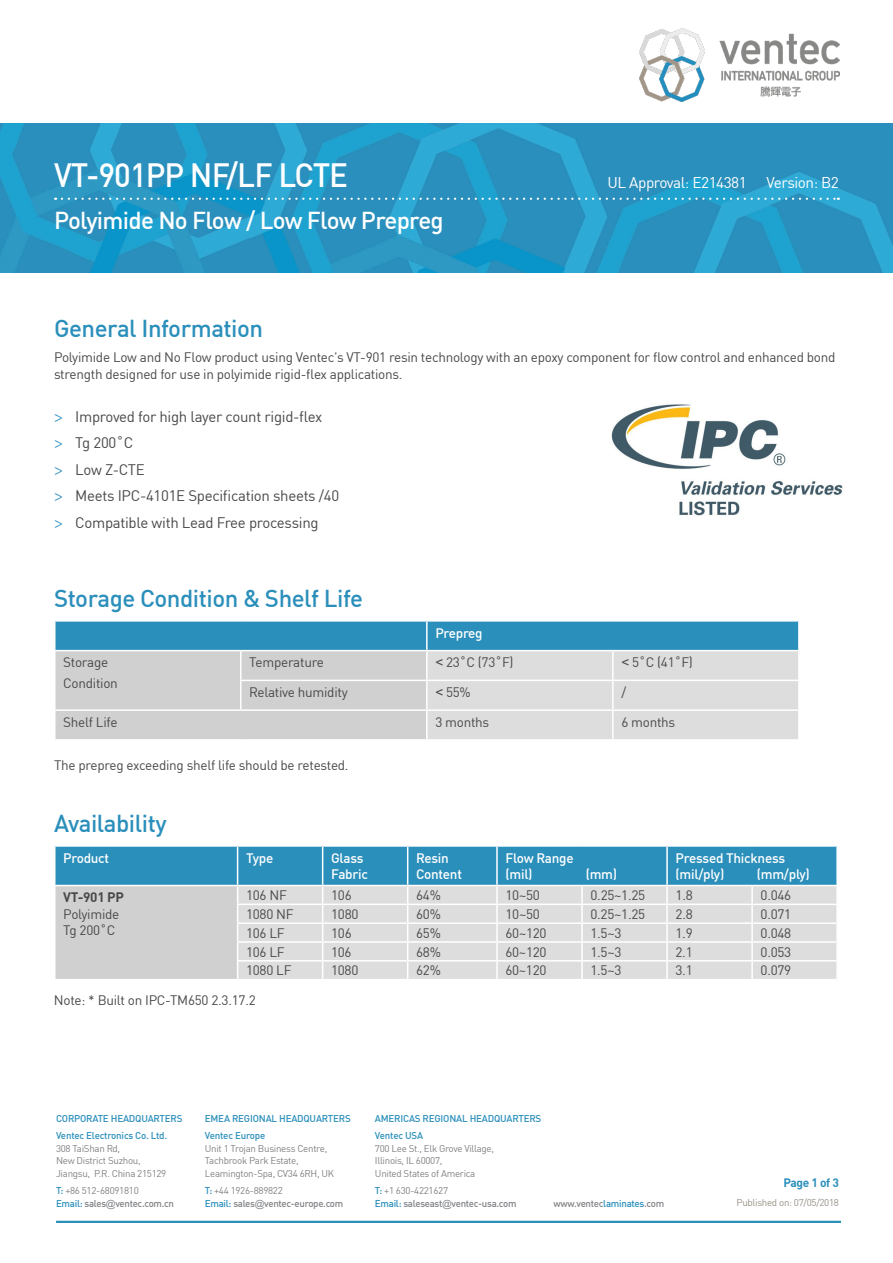
<style>
.page{position:relative;width:893px;height:1263px;background:#fff}
.page>*{position:absolute;margin:0;border:0;box-sizing:border-box;transform-origin:0 0}
.t1{font:500 33px "DINOT";letter-spacing:-.03em;color:#fff;scale:.95 1}
.t2{font:500 24px "DINOT";letter-spacing:-.02em;color:#2b8fbb}
.t3{font:500 24px "DINOT";letter-spacing:-.03em;color:#fff}
.t4{font:15.3px "DINOT";letter-spacing:-.03em;color:#fff}
.t5{font:15px/26.5px "DINOT";letter-spacing:-.02em;color:#474847}
.t6{font:13.5px/16.5px "DINOT";letter-spacing:-.02em;color:#474847}
.t7{font:500 13.5px/16.5px "DINOT";letter-spacing:-.02em;color:#fff}
.t8{font:700 13.5px "DINOT";letter-spacing:-.02em;color:#474847}
.t9{font:700 12px "DINOT";letter-spacing:-.03em;color:#2b8fbb}
.t10{font:9.75px/12.8px "DINOT";letter-spacing:-.03em;color:#808285}
.t11{font:500 9.75px/12.8px "DINOT";letter-spacing:-.03em;color:#808285}
.t12{font:500 9.75px/17px "DINOT";letter-spacing:-.02em;color:#2b8fbb}
.t13{font:9.75px "DINOT";letter-spacing:-.03em;color:#989085}
.s1{font-family:"Myriad Pro";color:#2b8fbb}
.s2{font-family:"Arial"}
.s3{color:#2b8fbb}
.s4{font-weight:400}
.s5{font-family:"Arial";font-weight:400}
</style>
<div class="page">
<svg style="left:56px;top:622px;width:742px;height:117px;background:#abc5cf"></svg>
<hr style="left:426px;top:622px;width:2px;height:28px;background:#fff">
<hr style="left:426px;top:711px;width:2px;height:28px;background:#fff">
<hr style="left:612px;top:711px;width:2px;height:28px;background:#fff">
<hr style="left:54px;top:650px;width:187px;height:1px;background:#fff">
<hr style="left:54px;top:709px;width:187px;height:2px;background:#fff">
<hr style="left:241px;top:650px;width:186px;height:1px;background:#fff">
<hr style="left:240px;top:651px;width:2px;height:29px;background:#fff">
<hr style="left:240px;top:680px;width:187px;height:1px;background:#fff">
<hr style="left:240px;top:681px;width:2px;height:28px;background:#fff">
<hr style="left:241px;top:709px;width:186px;height:2px;background:#fff">
<hr style="left:427px;top:650px;width:186px;height:1px;background:#fff">
<hr style="left:426px;top:651px;width:2px;height:29px;background:#fff">
<hr style="left:427px;top:680px;width:186px;height:1px;background:#fff">
<hr style="left:426px;top:681px;width:2px;height:28px;background:#fff">
<hr style="left:427px;top:709px;width:186px;height:2px;background:#fff">
<hr style="left:613px;top:650px;width:187px;height:1px;background:#fff">
<hr style="left:612px;top:651px;width:2px;height:29px;background:#fff">
<hr style="left:613px;top:680px;width:187px;height:1px;background:#fff">
<hr style="left:612px;top:681px;width:2px;height:28px;background:#fff">
<hr style="left:613px;top:709px;width:187px;height:2px;background:#fff">
<svg style="left:54px;top:846px;width:784px;height:133px;background:#aac7d2"></svg>
<img style="left:0;top:123px;width:893px;height:149px">
<svg style="left:62px;top:198px;width:777px;height:2px;background:#5cb2d3"></svg>
<img style="left:639px;top:29px;width:200px;height:72px">
<img style="left:612px;top:404px;width:230px;height:112px">
<hr style="left:56px;top:1221px;width:785px;height:2px;background:#2b8fbb">
<h1 class="t1" style="left:54px;top:149px;width:311px">VT-901PP NF/LF LCTE</h1>
<h2 class="t3" style="left:54px;top:202px;width:391px">Polyimide No Flow / Low Flow Prepreg</h2>
<p class="t4" style="left:607px;top:170px;width:141px">UL Approval: E214381</p>
<p class="t4" style="left:766px;top:170px;width:74px">Version: B2</p>
<h2 class="t2" style="left:54px;top:310px;width:211px">General Information</h2>
<p class="t6" style="left:54px;top:348px;width:783px">Polyimide Low and No Flow product using Ventec’s VT-901 resin technology with an epoxy component for flow control and enhanced bond strength designed for use in polyimide rigid-flex applications.</p>
<p class="t5" style="left:54px;top:402px;width:287px"><span class="s1">&gt;</span> Improved for high layer count rigid-flex<br><span class="s1">&gt;</span> Tg 200˚C<br><span class="s1">&gt;</span> Low Z-CTE<br><span class="s1">&gt;</span> Meets IPC-4101E Specification sheets /40 <span class="s1">&gt;</span> Compatible with Lead Free processing</p>
<h2 class="t2" style="left:54px;top:580px;width:311px">Storage Condition &amp; Shelf Life</h2>
<p class="t7" style="left:435px;top:623px;width:49px">Prepreg</p>
<p class="t6" style="left:63px;top:651px;width:56px;line-height:20.7px">Storage<br>Condition</p>
<p class="t6" style="left:249px;top:653px;width:76px">Temperature</p>
<p class="t6" style="left:435px;top:653px;width:80px"><span class="s2">&lt;</span> 23˚C (73˚F)</p>
<p class="t6" style="left:621px;top:653px;width:73px"><span class="s2">&lt;</span> 5˚C (41˚F)</p>
<p class="t6" style="left:249px;top:683px;width:100px">Relative humidity</p>
<p class="t6" style="left:435px;top:683px;width:37px"><span class="s2">&lt;</span> 55%</p>
<p class="t6" style="left:621px;top:683px;width:6px">/</p>
<p class="t6" style="left:63px;top:712px;width:56px">Shelf Life</p>
<p class="t6" style="left:435px;top:712px;width:55px">3 months</p>
<p class="t6" style="left:621px;top:712px;width:55px">6 months</p>
<p class="t6" style="left:54px;top:756px;width:296px">The prepreg exceeding shelf life should be retested.</p>
<h2 class="t2" style="left:54px;top:805px;width:114px">Availability</h2>
<p class="t7" style="left:63px;top:848px;width:47px">Product</p>
<p class="t7" style="left:246px;top:848px;width:29px">Type</p>
<p class="t7" style="left:331px;top:848px;width:38px">Glass<br>Fabric</p>
<p class="t7" style="left:416px;top:848px;width:47px">Resin<br>Content</p>
<p class="t7" style="left:505px;top:848px;width:70px">Flow Range (mil)</p>
<p class="t7" style="left:586px;top:865px;width:33px">(mm)</p>
<p class="t7" style="left:676px;top:848px;width:111px">Pressed Thickness (mil/ply)</p>
<p class="t7" style="left:757px;top:865px;width:55px">(mm/ply)</p>
<p class="t6" style="left:246px;top:886px;width:42px">106 NF</p>
<p class="t6" style="left:331px;top:886px;width:22px">106</p>
<p class="t6" style="left:416px;top:886px;width:26px">64%</p>
<p class="t6" style="left:505px;top:886px;width:36px">10~50</p>
<p class="t6" style="left:590px;top:886px;width:56px">0.25~1.25</p>
<p class="t6" style="left:676px;top:886px;width:19px">1.8</p>
<p class="t6" style="left:761px;top:886px;width:32px">0.046</p>
<p class="t6" style="left:246px;top:905px;width:49px">1080 NF</p>
<p class="t6" style="left:331px;top:905px;width:29px">1080</p>
<p class="t6" style="left:416px;top:905px;width:26px">60%</p>
<p class="t6" style="left:505px;top:905px;width:36px">10~50</p>
<p class="t6" style="left:590px;top:905px;width:56px">0.25~1.25</p>
<p class="t6" style="left:675px;top:905px;width:19px">2.8</p>
<p class="t6" style="left:761px;top:905px;width:32px">0.071</p>
<p class="t6" style="left:246px;top:923px;width:40px">106 LF</p>
<p class="t6" style="left:331px;top:923px;width:22px">106</p>
<p class="t6" style="left:416px;top:923px;width:26px">65%</p>
<p class="t6" style="left:505px;top:923px;width:43px">60~120</p>
<p class="t6" style="left:590px;top:923px;width:32px">1.5~3</p>
<p class="t6" style="left:675px;top:923px;width:19px">1.9</p>
<p class="t6" style="left:761px;top:923px;width:32px">0.048</p>
<p class="t6" style="left:246px;top:942px;width:40px">106 LF</p>
<p class="t6" style="left:331px;top:942px;width:22px">106</p>
<p class="t6" style="left:416px;top:942px;width:26px">68%</p>
<p class="t6" style="left:505px;top:942px;width:43px">60~120</p>
<p class="t6" style="left:590px;top:942px;width:32px">1.5~3</p>
<p class="t6" style="left:675px;top:942px;width:19px">2.1</p>
<p class="t6" style="left:761px;top:942px;width:32px">0.053</p>
<p class="t6" style="left:246px;top:961px;width:47px">1080 LF</p>
<p class="t6" style="left:331px;top:961px;width:29px">1080</p>
<p class="t6" style="left:416px;top:961px;width:26px">62%</p>
<p class="t6" style="left:505px;top:961px;width:43px">60~120</p>
<p class="t6" style="left:590px;top:961px;width:32px">1.5~3</p>
<p class="t6" style="left:675px;top:961px;width:19px">3.1</p>
<p class="t6" style="left:760px;top:961px;width:32px">0.079</p>
<p class="t6" style="left:54px;top:991px;width:203px">Note: * Built on IPC-TM650 2.3.17.2</p>
<p class="t8" style="left:63px;top:887px;width:62px">VT-901 PP</p>
<p class="t6" style="left:63px;top:904px;width:58px">Polyimide<br>Tg 200˚C</p>
<p class="t12" style="left:56px;top:1109px;width:128px">CORPORATE HEADQUARTERS<br>Ventec Electronics Co. Ltd.</p>
<p class="t10" style="left:56px;top:1141px;width:112px">308 TaiShan Rd,<br>New District Suzhou,<br>Jiangsu, P.R. China 215129</p>
<p class="t11" style="left:56px;top:1183px;width:119px"><span class="s3">T:</span> <span class="s4">+86 512-68091810<br></span><span class="s3">Email:</span> sales<span class="s5">@</span>ventec.com.cn</p>
<p class="t12" style="left:205px;top:1109px;width:147px">EMEA REGIONAL HEADQUARTERS<br>Ventec Europe</p>
<p class="t10" style="left:205px;top:1141px;width:131px">Unit 1 Trojan Business Centre,<br>Tachbrook Park Estate,<br>Leamington-Spa, CV34 6RH, UK</p>
<p class="t11" style="left:205px;top:1183px;width:140px"><span class="s3">T:</span> <span class="s4">+44 1926-889822<br></span><span class="s3">Email:</span> sales<span class="s5">@</span>ventec-europe.com</p>
<p class="t12" style="left:375px;top:1109px;width:168px">AMERICAS REGIONAL HEADQUARTERS<br>Ventec USA</p>
<p class="t10" style="left:375px;top:1141px;width:121px">700 Lee St., Elk Grove Village,<br>Illinois, IL 60007,<br>United States of America</p>
<p class="t11" style="left:375px;top:1183px;width:143px"><span class="s3">T:</span> <span class="s4">+1 630-4221627<br></span><span class="s3">Email:</span> saleseast<span class="s5">@</span>ventec-usa.com</p>
<p class="t11" style="left:554px;top:1196px;width:112px">www.ventec<span class="s3">laminates</span>.com</p>
<p class="t9" style="left:783px;top:1173px;width:57px">Page 1 of 3</p>
<p class="t13" style="left:737px;top:1195px;width:104px">Published on: 07/05/2018</p>
</div>
